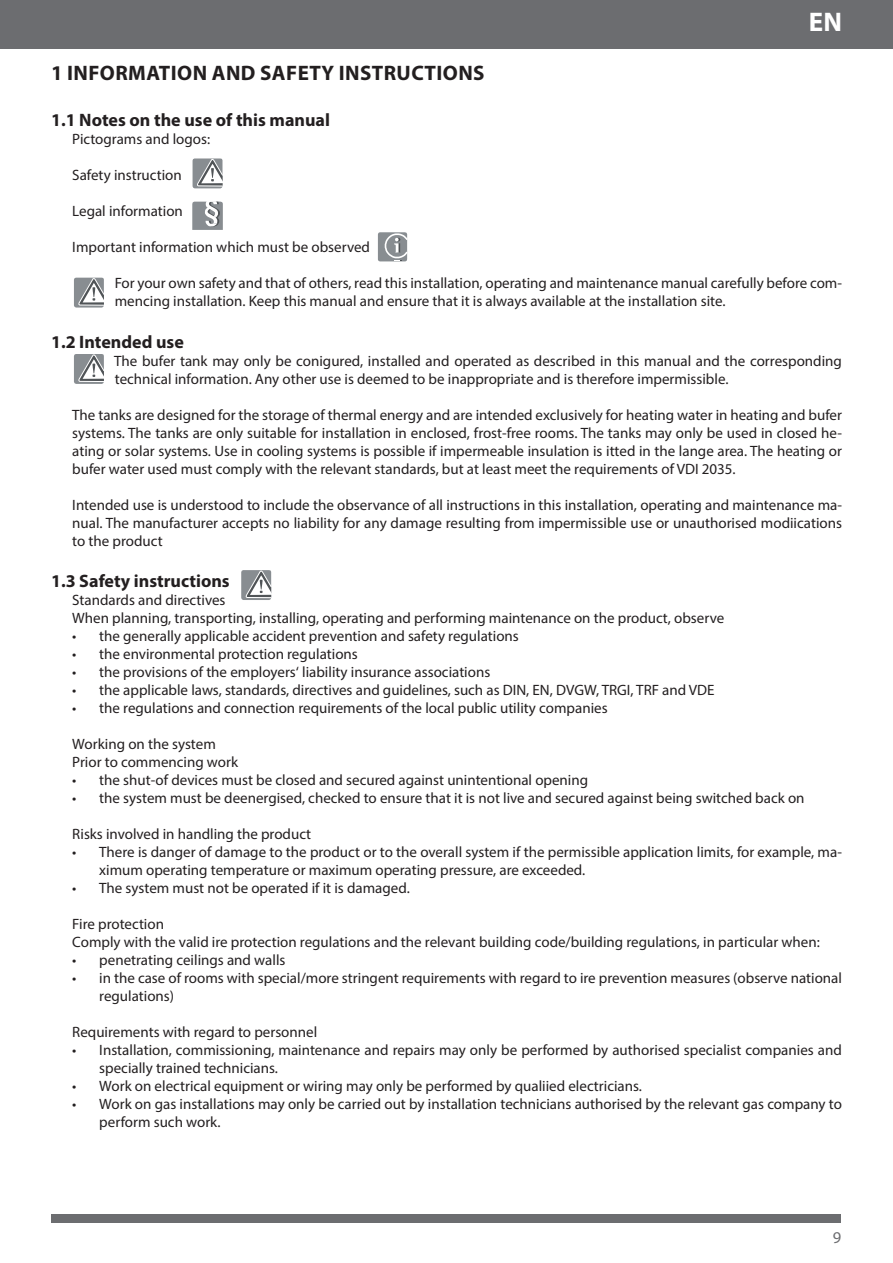
<style>
.page{position:relative;width:893px;height:1263px;background:#fff}
.page>*{position:absolute;margin:0;border:0;box-sizing:border-box;transform-origin:0 0}
.t1{font:700 27px "Myriad Pro";color:#fff}
.Überschrift_groß{font:700 21px "Myriad Pro";letter-spacing:.02em;color:#231f20}
.Überschrift_klein{font:700 18px "Myriad Pro";color:#231f20}
.t2{font:16.5px "Myriad Pro";color:#6c6d70}
.Helv__Einfacher_Absa{font:15px/18px "Myriad Pro";color:#231f20}
</style>
<div class="page">
<div style="left:52px;top:1214px;width:789px;height:8px;background:#6c6d70"></div>
<div style="left:0;top:0;width:893px;height:49px;background:#6c6d70"></div>
<svg style="left:74px;top:278px;width:30px;height:30px"></svg>
<svg style="left:74px;top:354px;width:30px;height:30px"></svg>
<svg style="left:241px;top:570px;width:31px;height:30px"></svg>
<svg style="left:193px;top:158px;width:30px;height:30px"></svg>
<svg style="left:192px;top:201px;width:31px;height:29px"></svg>
<svg style="left:378px;top:232px;width:30px;height:29px"></svg>
<p class="t1" style="left:809px;top:4px;width:35px">EN</p>
<p class="Überschrift_groß" style="left:51px;top:59px;width:435px">1 INFORMATION AND SAFETY INSTRUCTIONS</p>
<p class="Überschrift_klein" style="left:51px;top:109px;width:280px">1.1 Notes on the use of this manual</p>
<p class="Helv__Einfacher_Absa" style="left:72px;top:130px;width:139px">Pictograms and logos:</p>
<p class="Helv__Einfacher_Absa" style="left:72px;top:166px;width:111px">Safety instruction</p>
<p class="Helv__Einfacher_Absa" style="left:72px;top:202px;width:112px">Legal information</p>
<p class="Helv__Einfacher_Absa" style="left:72px;top:238px;width:299px">Important information which must be observed</p>
<p class="Helv__Einfacher_Absa" style="left:115px;top:274px;width:729px">For your own safety and that of others, read this installation, operating and maintenance manual carefully before com&shy;mencing installation. Keep this manual and ensure that it is always available at the installation site.</p>
<p class="Überschrift_klein" style="left:51px;top:330px;width:134px">1.2 Intended use</p>
<p class="Helv__Einfacher_Absa" style="left:114px;top:351px;width:729px">The bufer tank may only be conigured, installed and operated as described in this manual and the corresponding technical information. Any other use is deemed to be inappropriate and is therefore impermissible.</p>
<p class="Helv__Einfacher_Absa" style="left:72px;top:405px;width:771px;text-align:justify">The tanks are designed for the storage of thermal energy and are intended exclusively for heating water in heating and bufer systems. The tanks are only suitable for installation in enclosed, frost-free rooms. The tanks may only be used in closed he&shy;ating or solar systems. Use in cooling systems is possible if impermeable insulation is itted in the lange area. The heating or bufer water used must comply with the relevant standards, but at least meet the requirements of VDI 2035.</p>
<p class="Helv__Einfacher_Absa" style="left:72px;top:495px;width:771px;text-align:justify">Intended use is understood to include the observance of all instructions in this installation, operating and maintenance ma&shy;nual. The manufacturer accepts no liability for any damage resulting from impermissible use or unauthorised modiications to the product</p>
<p class="Überschrift_klein" style="left:51px;top:569px;width:180px">1.3 Safety instructions</p>
<p class="Helv__Einfacher_Absa" style="left:72px;top:591px;width:155px">Standards and directives</p>
<p class="Helv__Einfacher_Absa" style="left:72px;top:609px;width:653px">When planning, transporting, installing, operating and performing maintenance on the product, observe</p>
<p class="Helv__Einfacher_Absa" style="left:72px;top:627px;width:448px">• the generally applicable accident prevention and safety regulations</p>
<p class="Helv__Einfacher_Absa" style="left:72px;top:645px;width:287px">• the environmental protection regulations</p>
<p class="Helv__Einfacher_Absa" style="left:72px;top:663px;width:420px">• the provisions of the employers‘ liability insurance associations</p>
<p class="Helv__Einfacher_Absa" style="left:72px;top:681px;width:644px">• the applicable laws, standards, directives and guidelines, such as DIN, EN, DVGW, TRGI, TRF and VDE</p>
<p class="Helv__Einfacher_Absa" style="left:72px;top:699px;width:537px">• the regulations and connection requirements of the local public utility companies</p>
<p class="Helv__Einfacher_Absa" style="left:72px;top:735px;width:145px">Working on the system</p>
<p class="Helv__Einfacher_Absa" style="left:72px;top:753px;width:167px">Prior to commencing work</p>
<p class="Helv__Einfacher_Absa" style="left:72px;top:771px;width:517px">• the shut-of devices must be closed and secured against unintentional opening</p>
<p class="Helv__Einfacher_Absa" style="left:72px;top:789px;width:734px">• the system must be deenergised, checked to ensure that it is not live and secured against being switched back on</p>
<p class="Helv__Einfacher_Absa" style="left:72px;top:825px;width:240px">Risks involved in handling the product</p>
<p class="Helv__Einfacher_Absa" style="left:99px;top:843px;width:744px;text-indent:-27px">• There is danger of damage to the product or to the overall system if the permissible application limits, for example, ma&shy;ximum operating temperature or maximum operating pressure, are exceeded.</p>
<p class="Helv__Einfacher_Absa" style="left:72px;top:879px;width:339px">• The system must not be operated if it is damaged.</p>
<p class="Helv__Einfacher_Absa" style="left:72px;top:915px;width:93px">Fire protection</p>
<p class="Helv__Einfacher_Absa" style="left:72px;top:933px;width:749px">Comply with the valid ire protection regulations and the relevant building code/building regulations, in particular when:</p>
<p class="Helv__Einfacher_Absa" style="left:72px;top:951px;width:215px">• penetrating ceilings and walls</p>
<p class="Helv__Einfacher_Absa" style="left:99px;top:969px;width:744px;text-indent:-27px">• in the case of rooms with special/more stringent requirements with regard to ire prevention measures (observe national regulations)</p>
<p class="Helv__Einfacher_Absa" style="left:72px;top:1023px;width:246px">Requirements with regard to personnel</p>
<p class="Helv__Einfacher_Absa" style="left:99px;top:1041px;width:744px;text-indent:-27px">• Installation, commissioning, maintenance and repairs may only be performed by authorised specialist companies and specially trained technicians.</p>
<p class="Helv__Einfacher_Absa" style="left:72px;top:1077px;width:571px">• Work on electrical equipment or wiring may only be performed by qualiied electricians.</p>
<p class="Helv__Einfacher_Absa" style="left:99px;top:1095px;width:744px;text-indent:-27px">• Work on gas installations may only be carried out by installation technicians authorised by the relevant gas company to perform such work.</p>
<p class="t2" style="left:833px;top:1227px;width:10px">9</p>
</div>
